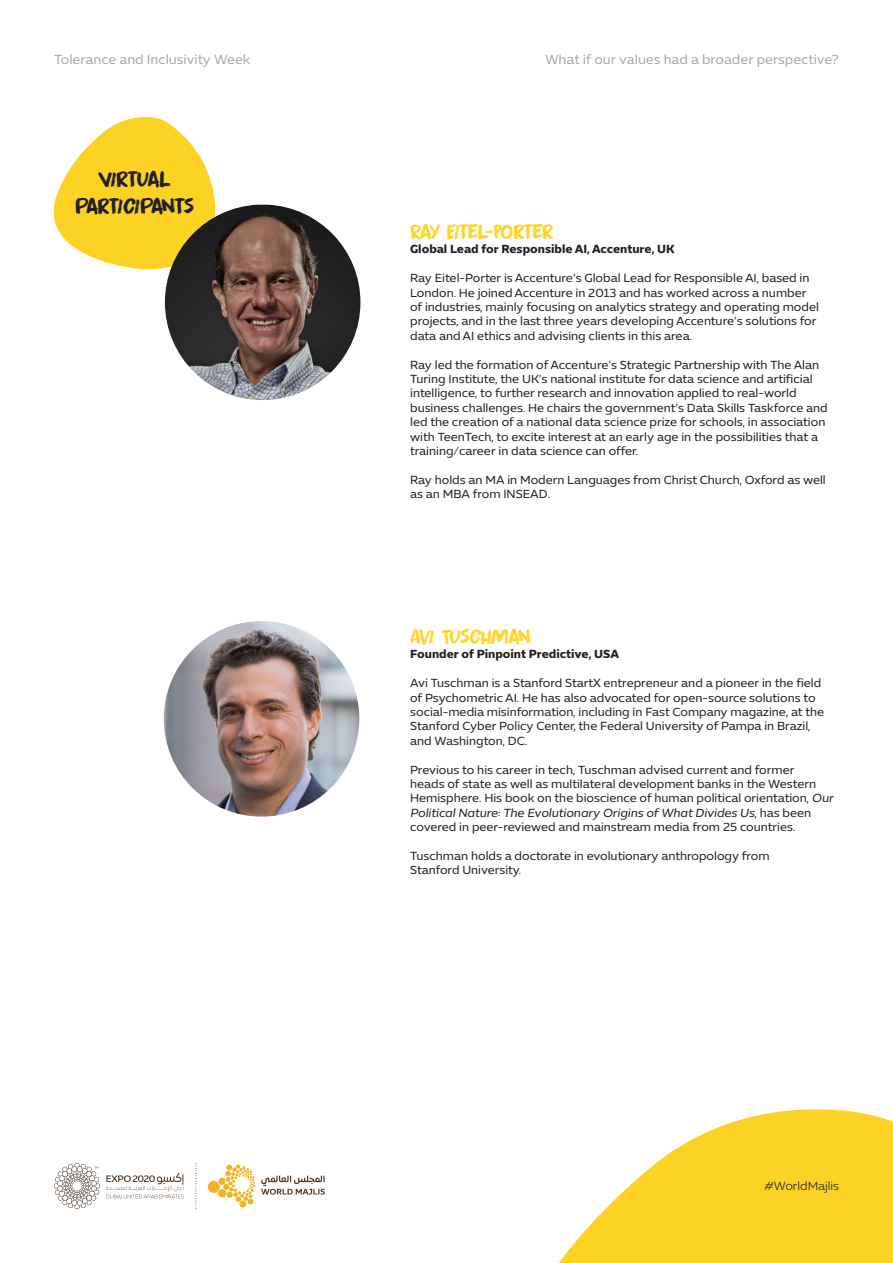
<style>
.page{position:relative;width:893px;height:1263px;background:#fff}
.page>*{position:absolute;margin:0;border:0;box-sizing:border-box;transform-origin:0 0}
.t1{font:22.5px "Apex Brush DEMO";letter-spacing:-.1em;color:#231f20}
.t2{font:22.5px "Apex Brush DEMO";letter-spacing:-.075em;color:#231f20}
.t3{font:21px "Apex Brush DEMO";letter-spacing:-.075em;color:#ffd42c}
.t4{font:13.5px "Expo Sans Std";color:#a8a9ad}
.Intro{font:12px/14.4px "Expo Sans Std";color:#231f20}
.Subtitle{font:700 12px "Expo Sans Std";color:#231f20}
.t5{font:300 12px "Expo Sans Std";color:#231f20}
.s1{font-style:italic}
</style>
<div class="page">
<svg style="left:53px;top:117px;width:163px;height:152px"></svg>
<img style="left:164px;top:621px;width:195px;height:196px;border-radius:98px">
<svg style="left:558px;top:1109px;width:335px;height:154px;fill:#fcd325"></svg>
<svg style="left:195px;top:1163px;width:1px;height:46px"></svg>
<svg style="left:106px;top:1173px;width:78px;height:26px"></svg>
<svg style="left:54px;top:1163px;width:45px;height:46px"></svg>
<svg style="left:261px;top:1175px;width:64px;height:19px"></svg>
<div style="left:218px;top:1178px;width:8px;height:7px;background:#f0b324;border-radius:50%"></div>
<div style="left:208px;top:1181px;width:12px;height:12px;background:#f0b324;border-radius:50%"></div>
<div style="left:218px;top:1189px;width:8px;height:8px;background:#f0b324;border-radius:50%"></div>
<div style="left:239px;top:1200px;width:7px;height:7px;background:#f0b324;border-radius:50%"></div>
<svg style="left:223px;top:1164px;width:32px;height:40px"></svg>
<img style="left:165px;top:205px;width:195px;height:195px;border-radius:96px">
<p class="t4" style="left:54px;top:52px;width:198px">Tolerance and Inclusivity Week</p>
<p class="t4" style="left:545px;top:52px;width:295px">What if our values had a broader perspective?</p>
<p class="t2" style="left:98px;top:165px;width:75px">VIRTUAL</p>
<p class="t1" style="left:75px;top:192px;width:120px">PARTICIPANTS</p>
<p class="t3" style="left:410px;top:219px;width:145px">RAY EITEL-PORTER</p>
<p class="Subtitle" style="left:410px;top:242px;width:266px">Global Lead for Responsible AI, Accenture, UK</p>
<p class="Intro" style="left:410px;top:271px;width:410px">Ray Eitel-Porter is Accenture’s Global Lead for Responsible AI, based in London. He joined Accenture in 2013 and has worked across a number of industries, mainly focusing on analytics strategy and operating model projects, and in the last three years developing Accenture’s solutions for data and AI ethics and advising clients in this area.</p>
<p class="Intro" style="left:410px;top:357px;width:419px">Ray led the formation of Accenture’s Strategic Partnership with The Alan Turing Institute, the UK’s national institute for data science and artificial intelligence, to further research and innovation applied to real-world business challenges. He chairs the government’s Data Skills Taskforce and led the creation of a national data science prize for schools, in association with TeenTech, to excite interest at an early age in the possibilities that a training/career in data science can offer.</p>
<p class="Intro" style="left:410px;top:472px;width:417px">Ray holds an MA in Modern Languages from Christ Church, Oxford as well as an MBA from INSEAD.</p>
<p class="t3" style="left:410px;top:624px;width:122px">AVI TUSCHMAN</p>
<p class="Subtitle" style="left:410px;top:647px;width:210px">Founder of Pinpoint Predictive, USA</p>
<p class="Intro" style="left:410px;top:676px;width:415px">Avi Tuschman is a Stanford StartX entrepreneur and a pioneer in the field of Psychometric AI. He has also advocated for open-source solutions to social-media misinformation, including in Fast Company magazine, at the Stanford Cyber Policy Center, the Federal University of Pampa in Brazil,</p>
<p class="Intro" style="left:410px;top:733px;width:119px">and Washington, DC.</p>
<p class="Intro" style="left:410px;top:762px;width:425px">Previous to his career in tech, Tuschman advised current and former<br>heads of state as well as multilateral development banks in the Western Hemisphere. His book on the bioscience of human political orientation, <span class="s1">Our Political Nature: The Evolutionary Origins of What Divides Us</span>, has been covered in peer-reviewed and mainstream media from 25 countries.</p>
<p class="Intro" style="left:410px;top:848px;width:361px">Tuschman holds a doctorate in evolutionary anthropology from</p>
<p class="Intro" style="left:410px;top:863px;width:113px">Stanford University.</p>
<p class="t5" style="left:764px;top:1179px;width:76px">#WorldMajlis</p>
</div>
